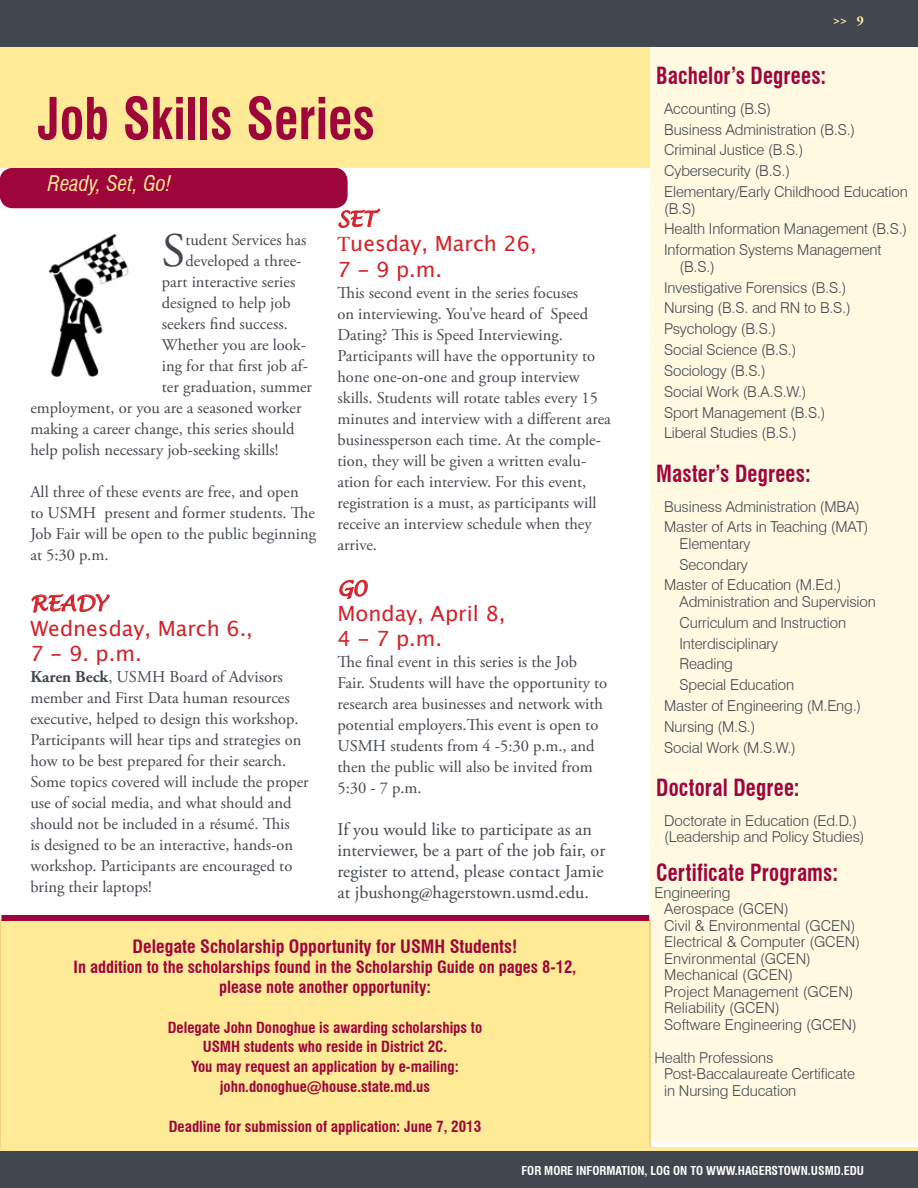
<style>
.page{position:relative;width:918px;height:1188px;background:#fff}
.page>*{position:absolute;margin:0;border:0;box-sizing:border-box;transform-origin:0 0}
.t1{font:700 condensed 56.1px "Swiss 721 BT";color:#9d053b;scale:.91 1}
.t2{font:48.15px "Adobe Garamond Pro";color:#42464e}
.t3{font:700 condensed 23.1px "Swiss 721 BT";letter-spacing:.005em;color:#9d053b;scale:.91 1}
.t4{font:21px/25.2px "Lucida Grande";color:#d2232a}
.t5{font:italic condensed 21px "Swiss 721 BT";color:#ffeb97}
.t6{font:italic 21px "Lucida Handwriting";color:#d2232a}
.t7{font:18px/21px "Adobe Garamond Pro";color:#42464e}
.t8{font:700 condensed 18px "Swiss 721 BT";color:#9d053b}
.t9{font:16.5px/21px "Adobe Garamond Pro";color:#42464e}
.t10{font:700 condensed 16.5px/19.8px "Swiss 721 BT";color:#9d053b;text-align:center}
.t11{font:300 15px/20.9px "Swiss 721 BT";letter-spacing:-.01em;color:#42464e}
.t12{font:700 condensed 15px/19.8px "Swiss 721 BT";color:#9d053b}
.t13{font:700 13.5px "Adobe Garamond Pro";color:#ffeb97}
.t14{font:700 condensed 12px "Swiss 721 BT";color:#fff}
.s1{font-weight:700}
.s2{font-family:"Times"}
</style>
<div class="page">
<div style="left:0;top:168px;width:348px;height:40px;background:#9d053b;border-radius:14px"></div>
<div style="left:0;top:0;width:918px;height:47px;background:#42464e"></div>
<div style="left:0;top:47px;width:884px;height:121px;background:#ffeb97"></div>
<div style="left:651px;top:47px;width:267px;height:1094px;background:#fff9e2"></div>
<div style="left:0;top:920px;width:650px;height:230px;background:#ffeb97"></div>
<div style="left:2px;top:915px;width:647px;height:6px;background:#9d053b"></div>
<div style="left:0;top:1151px;width:918px;height:37px;background:#42464e"></div>
<hr style="left:0;top:1148px;width:918px;height:3px;background:#ffeb97">
<svg style="left:31px;top:593px;width:79px;height:20px"></svg>
<svg style="left:338px;top:207px;width:42px;height:21px"></svg>
<svg style="left:339px;top:580px;width:29px;height:19px"></svg>
<img style="left:48px;top:234px;width:81px;height:143px">
<h1 class="t1" style="left:38px;top:85px;width:372px">Job Skills Series</h1>
<p class="t5" style="left:48px;top:170px;width:125px">Ready, Set, Go!</p>
<h2 class="t2" style="left:162px;top:222px;width:25px">S</h2>
<p class="t9" style="left:185px;top:230px;width:122px">tudent Services has</p>
<p class="t9" style="left:185px;top:251px;width:118px">developed a three-</p>
<p class="t9" style="left:162px;top:272px;width:135px">part interactive series</p>
<p class="t9" style="left:162px;top:293px;width:130px">designed to help job</p>
<p class="t9" style="left:162px;top:314px;width:127px">seekers find success.</p>
<p class="t9" style="left:162px;top:335px;width:146px">Whether you are look-</p>
<p class="t9" style="left:162px;top:356px;width:148px">ing for that first job af-</p>
<p class="t9" style="left:162px;top:377px;width:152px">ter graduation, summer</p>
<p class="t9" style="left:30px;top:398px;width:273px">employment, or you are a seasoned worker</p>
<p class="t9" style="left:30px;top:419px;width:266px">making a career change, this series should</p>
<p class="t9" style="left:30px;top:440px;width:250px">help polish necessary job-seeking skills!</p>
<p class="t9" style="left:30px;top:482px;width:287px">All three of these events are free, and open<br>to USMH present and former students. The Job Fair will be open to the public beginning at 5:30 p.m.</p>
<p class="t6" style="left:30px;top:590px;width:78px">READY</p>
<p class="t4" style="left:30px;top:616px;width:224px">Wednesday, March 6.,<br>7 - 9. p.m.</p>
<p class="t9" style="left:30px;top:667px;width:280px"><span class="s1">Karen Beck</span>, USMH Board of Advisors member and First Data human resources executive, helped to design this workshop.<br>Participants will hear tips and strategies on how to be best prepared for their search.<br>Some topics covered will include the proper use of social media, and what should and should not be included in a résumé. This<br>is designed to be an interactive, hands-on workshop. Participants are encouraged to bring their laptops!</p>
<p class="t6" style="left:338px;top:206px;width:40px">SET</p>
<p class="t4" style="left:338px;top:232px;width:201px"><span class="s2">T</span>uesday, March 26,<br>7 - 9 p.m.</p>
<p class="t9" style="left:338px;top:282px;width:275px">This second event in the series focuses<br>on interviewing. You’ve heard of Speed Dating? This is Speed Interviewing.<br>Participants will have the opportunity to hone one-on-one and group interview skills. Students will rotate tables every 15 minutes and interview with a different area businessperson each time. At the comple&shy;tion, they will be given a written evalu&shy;ation for each interview. For this event, registration is a must, as participants will receive an interview schedule when they arrive.</p>
<p class="t6" style="left:338px;top:576px;width:31px">G0</p>
<p class="t4" style="left:338px;top:601px;width:170px">Monday, April 8,<br>4 - 7 p.m.</p>
<p class="t9" style="left:338px;top:652px;width:271px">The final event in this series is the Job Fair. Students will have the opportunity to research area businesses and network with potential employers.This event is open to USMH students from 4 -5:30 p.m., and then the public will also be invited from 5:30 - 7 p.m.</p>
<p class="t7" style="left:338px;top:820px;width:269px">If you would like to participate as an interviewer, be a part of the job fair, or register to attend, please contact Jamie at jbushong@hagerstown.usmd.edu.</p>
<p class="t8" style="left:133px;top:936px;width:280px">Delegate Scholarship Opportunity for USMH</p>
<p class="t8" style="left:450px;top:936px;width:69px">Students!</p>
<p class="t10" style="left:74px;top:957px;width:504px">In addition to the scholarships found in the Scholarship Guide on pages 8-12, please note another opportunity:</p>
<p class="t12" style="left:203px;top:1017px;width:281px;text-indent:-35px">Delegate John Donoghue is awarding scholarships to<br>USMH</p>
<p class="t12" style="left:244px;top:1037px;width:205px">students who reside in District 2C.</p>
<p class="t12" style="left:191px;top:1057px;width:269px">You may request an application by e-mailing:</p>
<p class="t12" style="left:220px;top:1077px;width:212px">john.donoghue@house.state.md.us</p>
<p class="t12" style="left:169px;top:1116px;width:314px">Deadline for submission of application: June 7, 2013</p>
<p class="t13" style="left:833px;top:12px;width:32px">&gt;&gt; 9</p>
<h3 class="t3" style="left:656px;top:62px;width:188px">Bachelor’s Degrees:</h3>
<p class="t11" style="left:664px;top:98px;width:245px">Accounting (B.S)<br>Business Administration (B.S.)<br>Criminal Justice (B.S.)<br>Cybersecurity (B.S.)<br>Elementary/Early Childhood Education</p>
<p class="t11" style="left:664px;top:198px;width:245px">(B.S)<br>Health Information Management (B.S.)<br>Information Systems Management</p>
<p class="t11" style="left:664px;top:256px;width:188px;text-indent:15px">(B.S.)<br>Investigative Forensics (B.S.)<br>Nursing (B.S. and RN to B.S.)<br>Psychology (B.S.)<br>Social Science (B.S.)<br>Sociology (B.S.)<br>Social Work (B.A.S.W.)<br>Sport Management (B.S.)<br>Liberal Studies (B.S.)</p>
<h3 class="t3" style="left:656px;top:459px;width:171px">Master’s Degrees:</h3>
<p class="t11" style="left:664px;top:496px;width:206px">Business Administration (MBA)<br>Master of Arts in Teaching (MAT)</p>
<p class="t11" style="left:680px;top:533px;width:73px">Elementary</p>
<p class="t11" style="left:680px;top:554px;width:70px">Secondary</p>
<p class="t11" style="left:664px;top:575px;width:179px">Master of Education (M.Ed.)</p>
<p class="t11" style="left:680px;top:591px;width:198px">Administration and Supervision</p>
<p class="t11" style="left:680px;top:612px;width:168px">Curriculum and Instruction</p>
<p class="t11" style="left:680px;top:633px;width:100px">Interdisciplinary</p>
<p class="t11" style="left:680px;top:654px;width:55px">Reading</p>
<p class="t11" style="left:680px;top:674px;width:116px">Special Education</p>
<p class="t11" style="left:664px;top:695px;width:199px">Master of Engineering (M.Eng.)</p>
<p class="t11" style="left:664px;top:716px;width:93px">Nursing (M.S.)</p>
<p class="t11" style="left:664px;top:737px;width:133px">Social Work (M.S.W.)</p>
<h3 class="t3" style="left:656px;top:774px;width:159px">Doctoral Degree:</h3>
<p class="t11" style="left:664px;top:812px;width:202px;line-height:16.5px">Doctorate in Education (Ed.D.) (Leadership and Policy Studies)</p>
<h3 class="t3" style="left:656px;top:859px;width:201px">Certificate Programs:</h3>
<p class="t11" style="left:664px;top:884px;width:197px;line-height:16.5px;text-indent:-10px">Engineering<br>Aerospace (GCEN)<br>Civil &amp; Environmental (GCEN)<br>Electrical &amp; Computer (GCEN)<br>Environmental (GCEN)<br>Mechanical (GCEN)<br>Project Management (GCEN)<br>Reliability (GCEN)<br>Software Engineering (GCEN)</p>
<p class="t11" style="left:664px;top:1049px;width:192px;line-height:16.5px;text-indent:-10px">Health Professions<br>Post-Baccalaureate Certificate in Nursing Education</p>
<p class="t14" style="left:521px;top:1164px;width:196px">for more information, log on to www</p>
<p class="t14" style="left:735px;top:1164px;width:131px">.hagerstown.usmd.edu</p>
</div>
